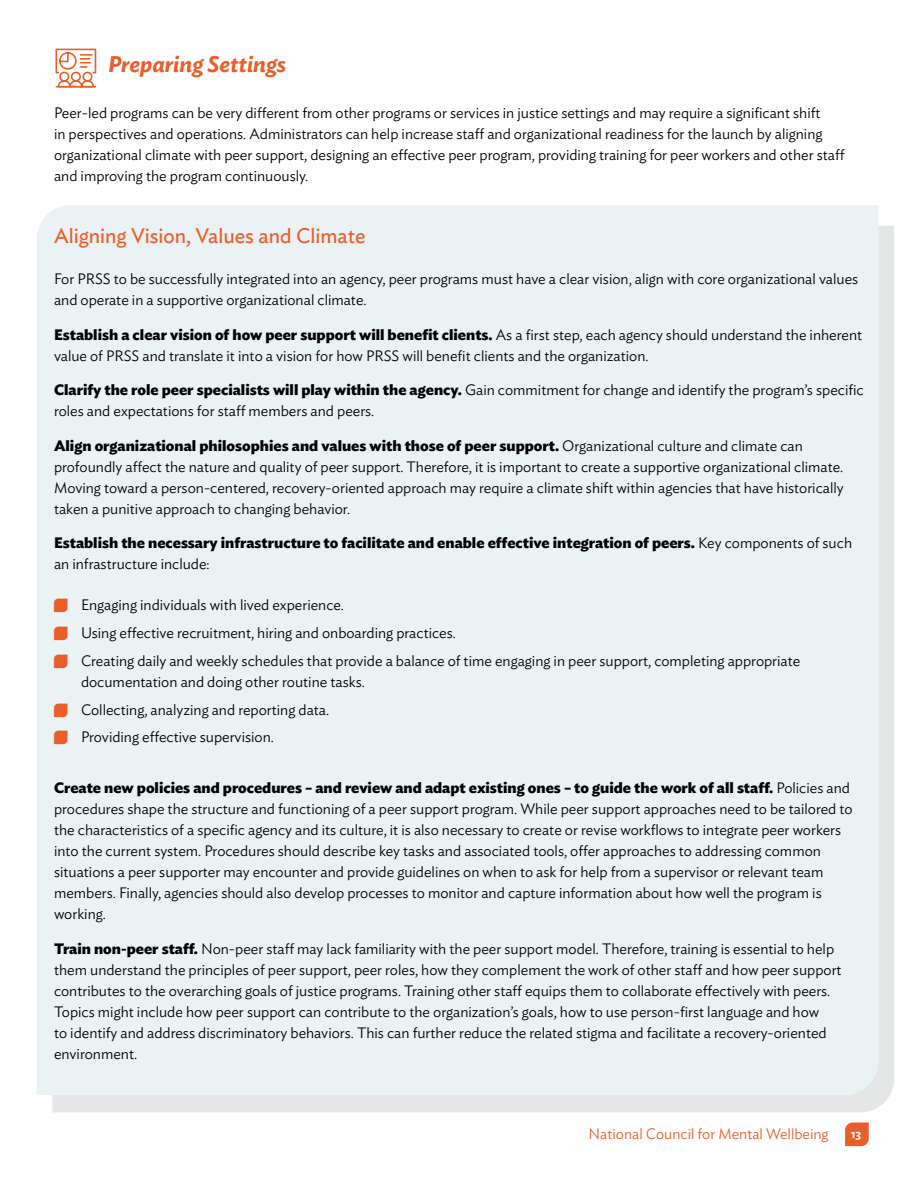
<style>
.page{position:relative;width:918px;height:1188px;background:#fff}
.page>*{position:absolute;margin:0;border:0;box-sizing:border-box;transform-origin:0 0}
.t1{font:italic 600 22.5px "Ideal Sans";color:#ea5e29}
.t2{font:21px "Ideal Sans";color:#ea5e29}
.t3{font:300 15px/21px "Ideal Sans";color:#000}
.t4{font:700 15px/21px "Ideal Sans";color:#000}
.t5{font:300 15px "Ideal Sans";color:#ea5e29}
.t6{font:600 12px "Ideal Sans";color:#fff}
.s1{font-weight:700}
.s2{font-weight:300}
</style>
<div class="page">
<svg style="left:845px;top:1123px;width:24px;height:23px"></svg>
<div style="left:52px;top:226px;width:842px;height:886px;background:#e5e7e7"></div>
<div style="left:37px;top:205px;width:842px;height:890px;background:#eaf2f4"></div>
<svg style="left:55px;top:48px;width:42px;height:40px"></svg>
<svg style="left:54px;top:599px;width:14px;height:14px"></svg>
<svg style="left:54px;top:627px;width:14px;height:13px"></svg>
<svg style="left:54px;top:654px;width:14px;height:14px"></svg>
<svg style="left:54px;top:703px;width:14px;height:14px"></svg>
<svg style="left:54px;top:731px;width:14px;height:14px"></svg>
<h1 class="t1" style="left:108px;top:46px;width:180px">Preparing Settings</h1>
<p class="t3" style="left:54px;top:101px;width:792px">Peer-led programs can be very different from other programs or services in justice settings and may require a significant shift<br>in perspectives and operations. Administrators can help increase staff and organizational readiness for the launch by aligning organizational climate with peer support, designing an effective peer program, providing training for peer workers and other staff and improving the program continuously.</p>
<h2 class="t2" style="left:54px;top:220px;width:313px">Aligning Vision, Values and Climate</h2>
<p class="t3" style="left:54px;top:267px;width:806px">For PRSS to be successfully integrated into an agency, peer programs must have a clear vision, align with core organizational values and operate in a supportive organizational climate.</p>
<p class="t3" style="left:54px;top:323px;width:810px"><span class="s1">Establish a clear vision of how peer support will benefit clients.</span> As a first step, each agency should understand the inherent value of PRSS and translate it into a vision for how PRSS will benefit clients and the organization.</p>
<p class="t3" style="left:54px;top:378px;width:811px"><span class="s1">Clarify the role peer specialists will play within the agency.</span> Gain commitment for change and identify the program’s specific roles and expectations for staff members and peers.</p>
<p class="t3" style="left:54px;top:434px;width:791px"><span class="s1">Align organizational philosophies and values with those of peer support.</span> Organizational culture and climate can profoundly affect the nature and quality of peer support. Therefore, it is important to create a supportive organizational climate.<br>Moving toward a person-centered, recovery-oriented approach may require a climate shift within agencies that have historically taken a punitive approach to changing behavior.</p>
<p class="t4" style="left:54px;top:531px;width:800px">Establish the necessary infrastructure to facilitate and enable effective integration of peers. <span class="s2">Key components of such an infrastructure include:</span></p>
<p class="t3" style="left:81px;top:590px;width:721px;line-height:27.8px">Engaging individuals with lived experience.<br>Using effective recruitment, hiring and onboarding practices.<br>Creating daily and weekly schedules that provide a balance of time engaging in peer support, completing appropriate</p>
<p class="t3" style="left:81px;top:667px;width:285px;line-height:27.8px">documentation and doing other routine tasks.<br>Collecting, analyzing and reporting data.<br>Providing effective supervision.</p>
<p class="t3" style="left:54px;top:776px;width:800px"><span class="s1">Create new policies and procedures – and review and adapt existing ones – to guide the work of all staff.</span> Policies and procedures shape the structure and functioning of a peer support program. While peer support approaches need to be tailored to the characteristics of a specific agency and its culture, it is also necessary to create or revise workflows to integrate peer workers into the current system. Procedures should describe key tasks and associated tools, offer approaches to addressing common situations a peer supporter may encounter and provide guidelines on when to ask for help from a supervisor or relevant team members. Finally, agencies should also develop processes to monitor and capture information about how well the program is working.</p>
<p class="t3" style="left:54px;top:937px;width:789px"><span class="s1">Train non-peer staff.</span> Non-peer staff may lack familiarity with the peer support model. Therefore, training is essential to help them understand the principles of peer support, peer roles, how they complement the work of other staff and how peer support contributes to the overarching goals of justice programs. Training other staff equips them to collaborate effectively with peers.<br>Topics might include how peer support can contribute to the organization’s goals, how to use person-first language and how<br>to identify and address discriminatory behaviors. This can further reduce the related stigma and facilitate a recovery-oriented environment.</p>
<p class="t5" style="left:589px;top:1122px;width:242px">National Council for Mental Wellbeing</p>
<p class="t6" style="left:851px;top:1124px;width:12px">13</p>
</div>
